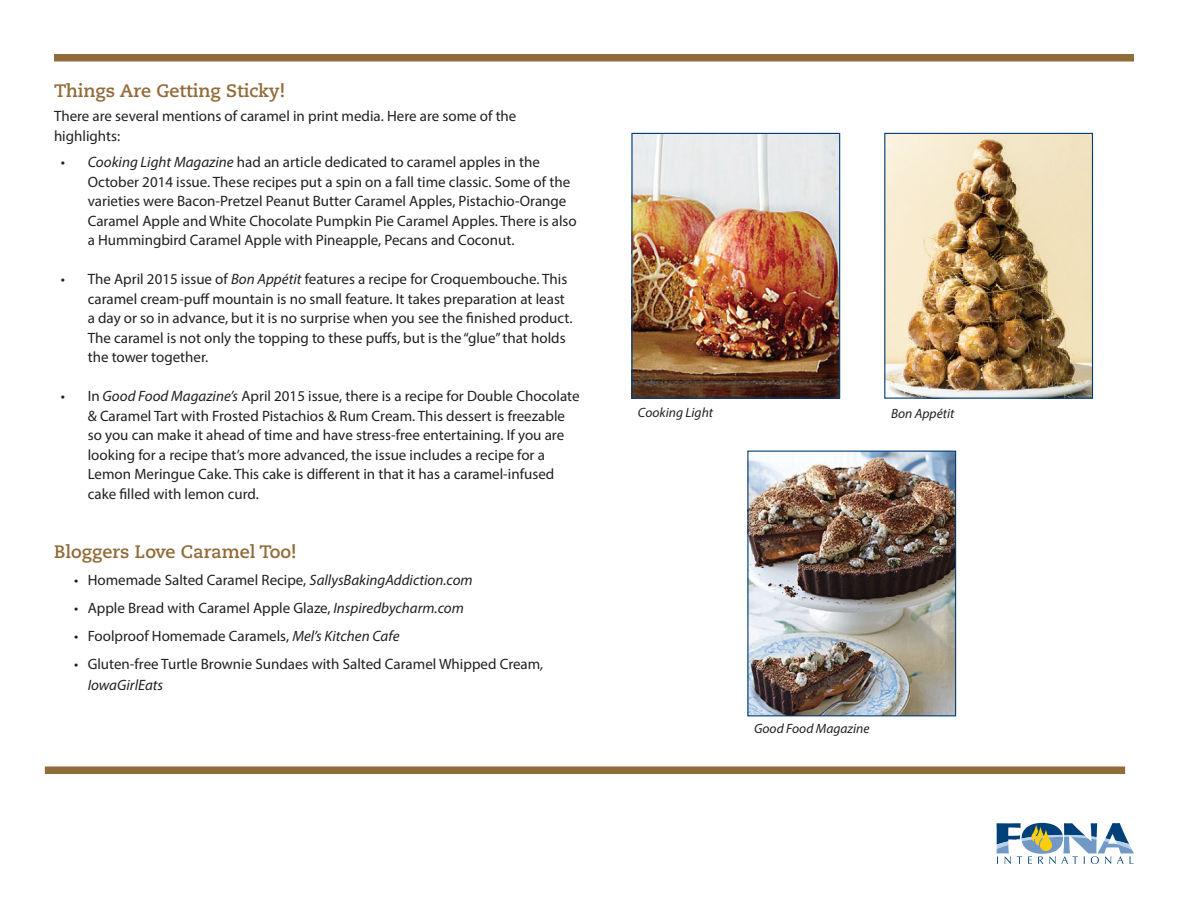
<style>
.page{position:relative;width:1188px;height:918px;background:#fff}
.page>*{position:absolute;margin:0;border:0;box-sizing:border-box;transform-origin:0 0}
.t1{font:700 18px "Caecilia LT Std";color:#916b39}
.t2{font:15px/19.5px "Myriad Pro";color:#231f20}
.t3{font:italic 13.5px "Myriad Pro";color:#231f20}
.s1{font-style:italic}
</style>
<div class="page">
<svg style="left:997px;top:823px;width:137px;height:41px"></svg>
<div style="left:54px;top:54px;width:1080px;height:8px;background:#916b39"></div>
<img style="left:749px;top:453px;width:205px;height:261px">
<div style="left:747px;top:451px;width:209px;height:265px;border:1px solid #003d78"></div>
<img style="left:633px;top:135px;width:205px;height:262px">
<div style="left:631px;top:133px;width:209px;height:266px;border:1px solid #003d78"></div>
<img style="left:886px;top:135px;width:205px;height:262px">
<div style="left:884px;top:133px;width:209px;height:266px;border:1px solid #003d78"></div>
<div style="left:45px;top:766px;width:1080px;height:8px;background:#916b39"></div>
<p class="t1" style="left:54px;top:80px;width:233px">Things Are Getting Sticky!</p>
<p class="t2" style="left:54px;top:106px;width:464px">There are several mentions of caramel in print media. Here are some of the highlights:</p>
<p class="t2" style="left:88px;top:152px;width:491px;text-indent:-27px"><span class="s1">• Cooking Light Magazine</span> had an article dedicated to caramel apples in the October 2014 issue. These recipes put a spin on a fall time classic. Some of the varieties were Bacon-Pretzel Peanut Butter Caramel Apples, Pistachio-Orange Caramel Apple and White Chocolate Pumpkin Pie Caramel Apples. There is also a Hummingbird Caramel Apple with Pineapple, Pecans and Coconut.</p>
<p class="t2" style="left:88px;top:269px;width:486px;text-indent:-27px">• The April 2015 issue of <span class="s1">Bon Appétit</span> features a recipe for Croquembouche. This caramel cream-puff mountain is no small feature. It takes preparation at least a day or so in advance, but it is no surprise when you see the finished product.<br>The caramel is not only the topping to these puffs, but is the “glue” that holds the tower together.</p>
<p class="t2" style="left:88px;top:386px;width:493px;text-indent:-27px">• In <span class="s1">Good Food Magazine’s</span> April 2015 issue, there is a recipe for Double Chocolate &amp; Caramel Tart with Frosted Pistachios &amp; Rum Cream. This dessert is freezable so you can make it ahead of time and have stress-free entertaining. If you are looking for a recipe that’s more advanced, the issue includes a recipe for a Lemon Meringue Cake. This cake is different in that it has a caramel-infused cake filled with lemon curd.</p>
<p class="t1" style="left:54px;top:541px;width:244px">Bloggers Love Caramel Too!</p>
<p class="t2" style="left:74px;top:570px;width:400px">• Homemade Salted Caramel Recipe, <span class="s1">SallysBakingAddiction.com</span></p>
<p class="t2" style="left:74px;top:598px;width:391px">• Apple Bread with Caramel Apple Glaze, <span class="s1">Inspiredbycharm.com</span></p>
<p class="t2" style="left:74px;top:626px;width:327px">• Foolproof Homemade Caramels, <span class="s1">Mel’s Kitchen Cafe</span></p>
<p class="t2" style="left:88px;top:653px;width:457px;line-height:21px;text-indent:-14px">• Gluten-free Turtle Brownie Sundaes with Salted Caramel Whipped Cream<span class="s1">,<br>IowaGirlEats</span></p>
<p class="t3" style="left:638px;top:404px;width:77px">Cooking Light</p>
<p class="t3" style="left:891px;top:405px;width:65px">Bon Appétit</p>
<p class="t3" style="left:754px;top:720px;width:117px">Good Food Magazine</p>
</div>
